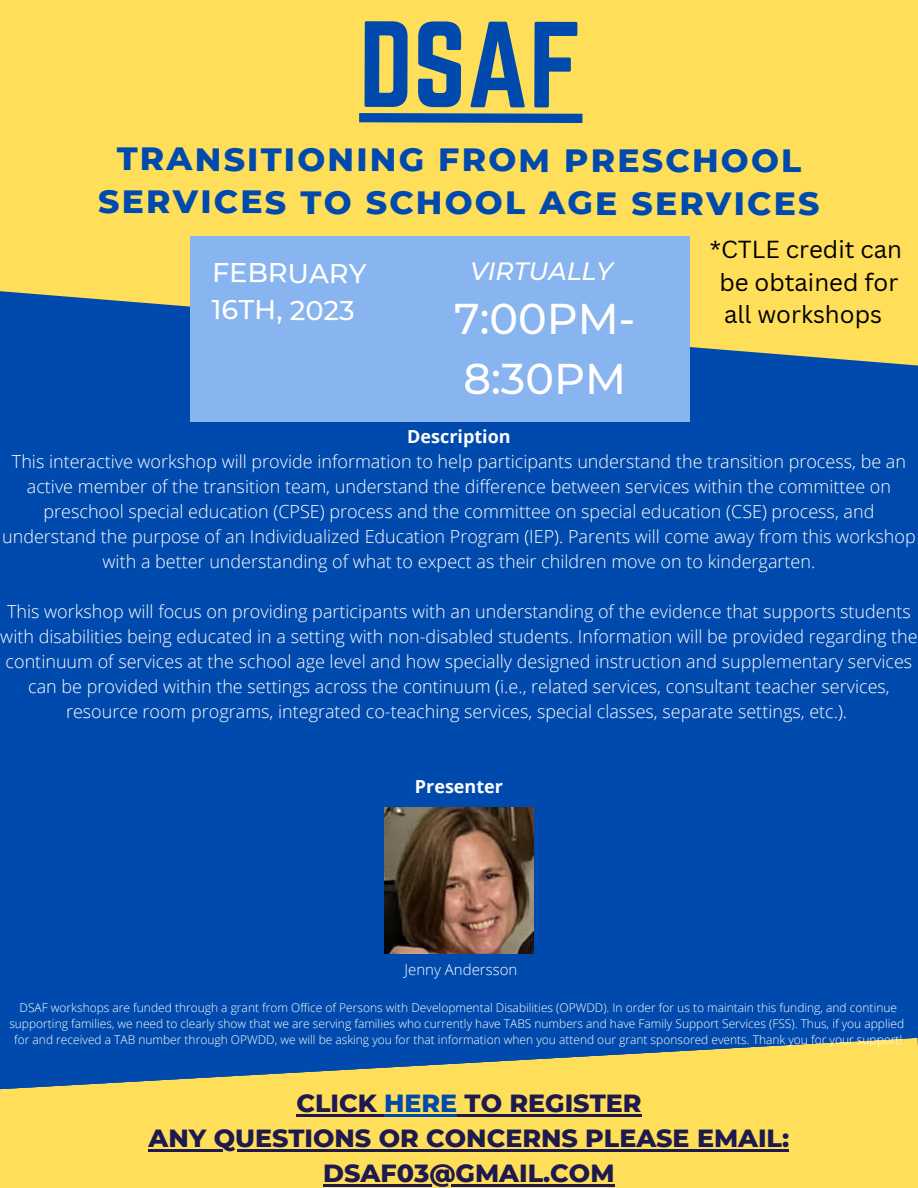
<style>
.page{position:relative;width:918px;height:1188px;background:#004aad}
.page>*{position:absolute;margin:0;border:0;box-sizing:border-box;transform-origin:0 0}
.t1{font:107.1px "Norwester";color:#004aad}
.t2{font:500 42.9px/60px "Montserrat";color:#fff}
.t3{font:800 33px/42.9px "Montserrat";letter-spacing:.065em;color:#004aad;text-align:center}
.t4{font:500 27.15px/37.2px "Montserrat";color:#fff}
.t5{font:800 25.35px/34.8px "Montserrat";color:#1e194e;text-align:center}
.t6{font:italic 500 25.05px "Montserrat";color:#fff}
.t7{font:24px/32.7px "Canva Sans";color:#000;text-align:center}
.t8{font:300 18px/25px "Open Sans";color:#fff;text-align:center}
.t9{font:700 18px "Open Sans";color:#fff}
.t10{font:300 15px "Open Sans";color:#fff}
.t11{font:300 12px/16px "Open Sans";color:#fff;text-align:center}
.s1{color:#004aad}
</style>
<div class="page">
<div style="left:0;top:0;width:918px;height:366px;background:#ffde59"></div>
<svg style="left:0;top:1038px;width:918px;height:150px;fill:#ffde59"></svg>
<div style="left:190px;top:237px;width:500px;height:185px;background:#88b4ef"></div>
<img style="left:385px;top:808px;width:148px;height:146px">
<svg style="left:359px;top:113px;width:223px;height:10px"></svg>
<hr style="left:296px;top:1114px;width:88px;height:2px;background:#1e194e">
<hr style="left:384px;top:1114px;width:73px;height:2px;background:#004aad">
<svg style="left:457px;top:1114px;width:8px;height:2px"></svg>
<hr style="left:465px;top:1114px;width:176px;height:2px;background:#1e194e">
<hr style="left:149px;top:1149px;width:640px;height:2px;background:#1e194e">
<hr style="left:323px;top:1184px;width:292px;height:2px;background:#1e194e">
<h1 class="t1" style="left:359px;top:0;width:225px">DSAF</h1>
<h3 class="t3" style="left:98px;top:138px;width:723px">TRANSITIONING FROM PRESCHOOL<br>SERVICES TO SCHOOL AGE SERVICES</h3>
<h3 class="t7" style="left:710px;top:232px;width:194px">*CTLE credit can be obtained for all workshops</h3>
<h3 class="t4" style="left:213px;top:253px;width:156px;rotate:1deg">FEBRUARY<br>16TH, 2023</h3>
<h3 class="t6" style="left:470px;top:256px;width:144px">VIRTUALLY</h3>
<h2 class="t2" style="left:454px;top:288px;width:183px">7:00PM-<br>8:30PM</h2>
<p class="t9" style="left:407px;top:423px;width:105px">Description</p>
<p class="t8" style="left:2px;top:448px;width:915px">This interactive workshop will provide information to help participants understand the transition process, be an active member of the transition team, understand the difference between services within the committee on preschool special education (CPSE) process and the committee on special education (CSE) process, and understand the purpose of an Individualized Education Program (IEP). Parents will come away from this workshop with a better understanding of what to expect as their children move on to kindergarten.</p>
<p class="t8" style="left:0;top:598px;width:919px">This workshop will focus on providing participants with an understanding of the evidence that supports students with disabilities being educated in a setting with non-disabled students. Information will be provided regarding the continuum of services at the school age level and how specially designed instruction and supplementary services can be provided within the settings across the continuum (i.e., related services, consultant teacher services, resource room programs, integrated co-teaching services, special classes, separate settings, etc.).</p>
<p class="t9" style="left:415px;top:773px;width:90px">Presenter</p>
<p class="t10" style="left:405px;top:959px;width:114px">Jenny Andersson</p>
<p class="t11" style="left:9px;top:999px;width:896px">DSAF workshops are funded through a grant from Office of Persons with Developmental Disabilities (OPWDD). In order for us to maintain this funding, and continue supporting families, we need to clearly show that we are serving families who currently have TABS numbers and have Family Support Services (FSS). Thus, if you applied for and received a TAB number through OPWDD, we will be asking you for that information when you attend our grant sponsored events. Thank you for your support!</p>
<h3 class="t5" style="left:149px;top:1085px;width:642px">CLICK <span class="s1">HERE</span> TO REGISTER<br>ANY QUESTIONS OR CONCERNS PLEASE EMAIL:<br>DSAF03@GMAIL.COM</h3>
</div>
